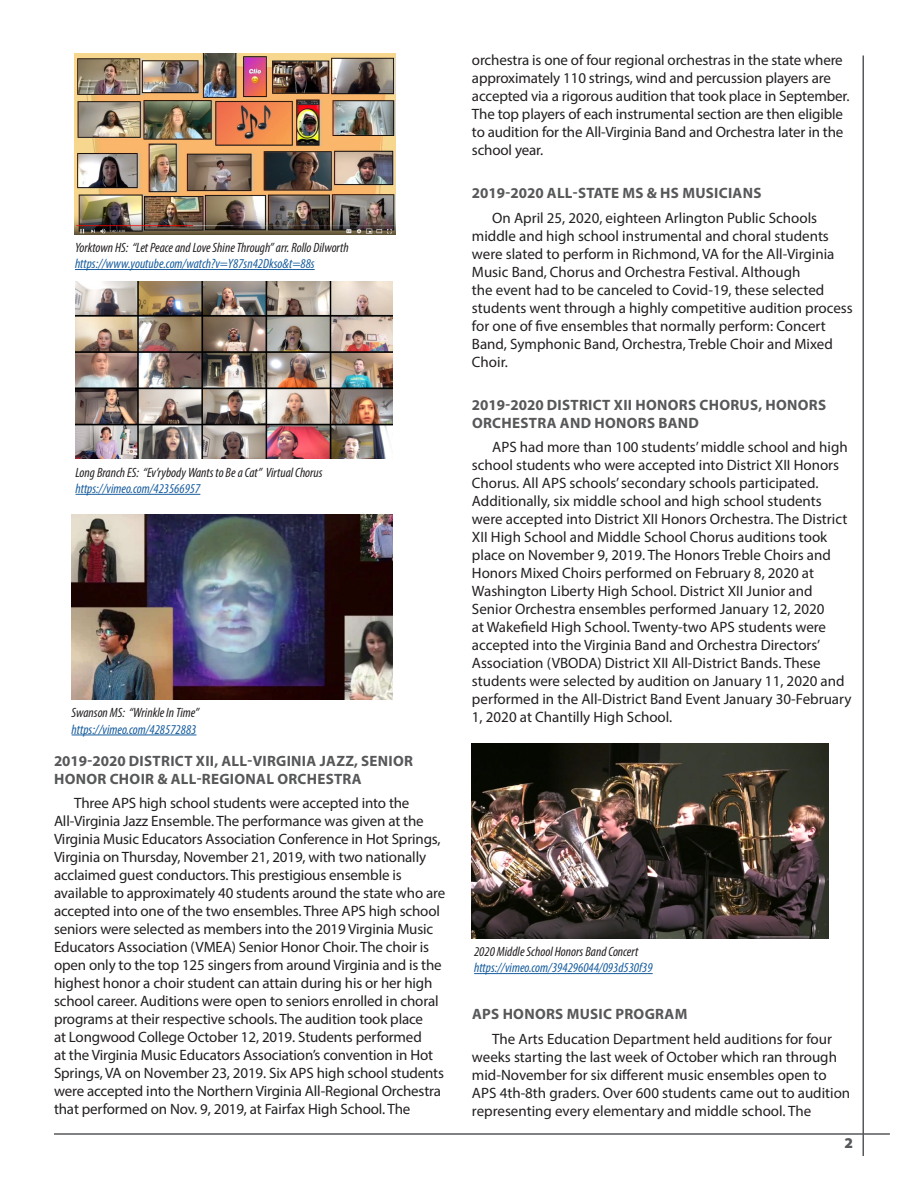
<style>
.page{position:relative;width:918px;height:1188px;background:#fff}
.page>*{position:absolute;margin:0;border:0;box-sizing:border-box;transform-origin:0 0}
.t1{font:15px/18px "Myriad Pro";letter-spacing:-.005em;color:#231f20}
.header2{font:700 15px/18px "Myriad Pro";letter-spacing:.02em;color:#57585a}
.t2{font:900 15px "Myriad Pro";color:#57585a}
.t3{font:italic condensed 13.5px "Myriad Pro";color:#231f20}
.t4{font:italic condensed 13.5px "Myriad Pro";color:#175d9e}
</style>
<div class="page">
<hr style="left:862px;top:56px;width:2px;height:1100px;background:#57585a">
<hr style="left:54px;top:1133px;width:836px;height:2px;background:#57585a">
<img style="left:472px;top:743px;width:356px;height:196px">
<hr style="left:474px;top:973px;width:179px;height:1px;background:#175d9e">
<img style="left:75px;top:54px;width:320px;height:180px">
<hr style="left:75px;top:269px;width:240px;height:1px;background:#175d9e">
<img style="left:75px;top:281px;width:318px;height:177px">
<hr style="left:76px;top:494px;width:124px;height:1px;background:#175d9e">
<img style="left:72px;top:514px;width:321px;height:185px">
<hr style="left:72px;top:735px;width:124px;height:1px;background:#175d9e">
<p class="t3" style="left:75px;top:239px;width:275px">Yorktown HS: “Let Peace and Love Shine Through” arr. Rollo Dilworth</p>
<p class="t4" style="left:75px;top:256px;width:241px">https://www.youtube.com/watch?v=Y87sn42Dkso&amp;t=88s</p>
<p class="t3" style="left:76px;top:464px;width:249px">Long Branch ES: “Ev’rybody Wants to Be a Cat” Virtual Chorus</p>
<p class="t4" style="left:76px;top:480px;width:126px">https://vimeo.com/423566957</p>
<p class="t3" style="left:72px;top:705px;width:129px">Swanson MS: “Wrinkle In Time”</p>
<p class="t4" style="left:72px;top:721px;width:126px">https://vimeo.com/428572883</p>
<p class="header2" style="left:54px;top:752px;width:361px">2019-2020 DISTRICT XII, ALL-VIRGINIA JAZZ, SENIOR<br>HONOR CHOIR &amp; ALL-REGIONAL ORCHESTRA</p>
<p class="t1" style="left:54px;top:794px;width:393px;text-indent:20px">Three APS high school students were accepted into the All-Virginia Jazz Ensemble. The performance was given at the Virginia Music Educators Association Conference in Hot Springs, Virginia on Thursday, November 21, 2019, with two nationally acclaimed guest conductors. This prestigious ensemble is available to approximately 40 students around the state who are accepted into one of the two ensembles. Three APS high school seniors were selected as members into the 2019 Virginia Music Educators Association (VMEA) Senior Honor Choir. The choir is open only to the top 125 singers from around Virginia and is the highest honor a choir student can attain during his or her high school career. Auditions were open to seniors enrolled in choral programs at their respective schools. The audition took place<br>at Longwood College October 12, 2019. Students performed<br>at the Virginia Music Educators Association’s convention in Hot Springs, VA on November 23, 2019. Six APS high school students were accepted into the Northern Virginia All-Regional Orchestra that performed on Nov. 9, 2019, at Fairfax High School. The</p>
<p class="t1" style="left:472px;top:51px;width:379px">orchestra is one of four regional orchestras in the state where approximately 110 strings, wind and percussion players are accepted via a rigorous audition that took place in September.<br>The top players of each instrumental section are then eligible to audition for the All-Virginia Band and Orchestra later in the school year.</p>
<p class="header2" style="left:472px;top:184px;width:291px">2019-2020 ALL-STATE MS &amp; HS MUSICIANS</p>
<p class="t1" style="left:472px;top:208px;width:382px;text-indent:20px">On April 25, 2020, eighteen Arlington Public Schools middle and high school instrumental and choral students were slated to perform in Richmond, VA for the All-Virginia Music Band, Chorus and Orchestra Festival. Although<br>the event had to be canceled to Covid-19, these selected students went through a highly competitive audition process for one of five ensembles that normally perform: Concert Band, Symphonic Band, Orchestra, Treble Choir and Mixed Choir.</p>
<p class="header2" style="left:472px;top:396px;width:356px">2019-2020 DISTRICT XII HONORS CHORUS, HONORS<br>ORCHESTRA AND HONORS BAND</p>
<p class="t1" style="left:472px;top:438px;width:381px;text-indent:20px">APS had more than 100 students’ middle school and high school students who were accepted into District XII Honors Chorus. All APS schools’ secondary schools participated.<br>Additionally, six middle school and high school students were accepted into District XII Honors Orchestra. The District XII High School and Middle School Chorus auditions took place on November 9, 2019. The Honors Treble Choirs and Honors Mixed Choirs performed on February 8, 2020 at Washington Liberty High School. District XII Junior and Senior Orchestra ensembles performed January 12, 2020<br>at Wakefield High School. Twenty-two APS students were accepted into the Virginia Band and Orchestra Directors’ Association (VBODA) District XII All-District Bands. These students were selected by audition on January 11, 2020 and performed in the All-District Band Event January 30-February 1, 2020 at Chantilly High School.</p>
<p class="t3" style="left:474px;top:943px;width:166px">2020 Middle School Honors Band Concert</p>
<p class="t4" style="left:474px;top:960px;width:180px">https://vimeo.com/394296044/093d530f39</p>
<p class="header2" style="left:472px;top:1005px;width:217px">APS HONORS MUSIC PROGRAM</p>
<p class="t1" style="left:472px;top:1030px;width:380px;text-indent:20px">The Arts Education Department held auditions for four weeks starting the last week of October which ran through mid-November for six different music ensembles open to APS 4th-8th graders. Over 600 students came out to audition representing every elementary and middle school. The</p>
<p class="t2" style="left:845px;top:1133px;width:10px">2</p>
</div>
